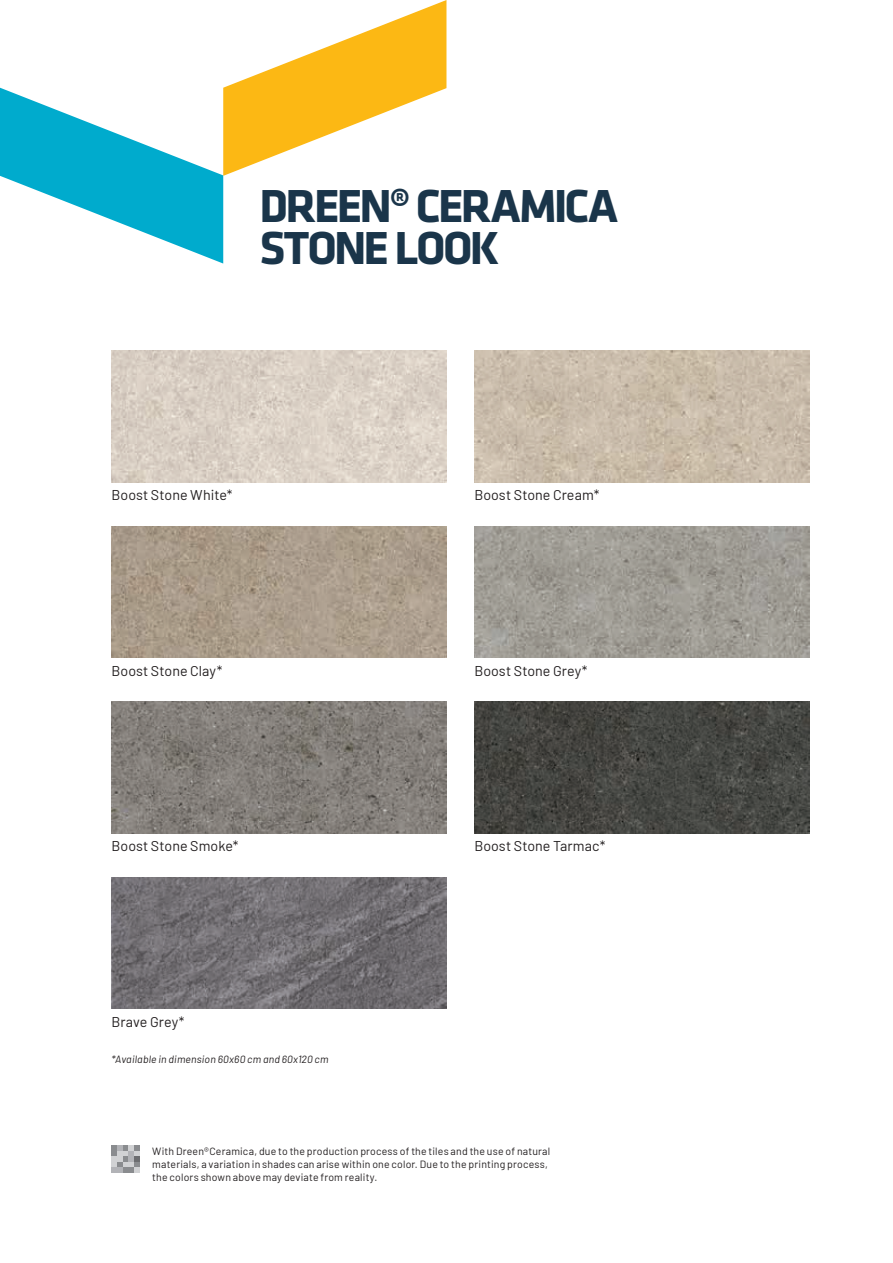
<style>
.page{position:relative;width:893px;height:1263px;background:#fff}
.page>*{position:absolute;margin:0;border:0;box-sizing:border-box;transform-origin:0 0}
.t1{font:700 48px/41.7px "Klavika";letter-spacing:-.06em;color:#1a354a}
.t2{font:14.25px "Barlow";letter-spacing:.005em;color:#231f20}
.t3{font:10.5px/13.2px "Barlow";letter-spacing:.015em;color:#231f20}
.t4{font:italic 10.5px "Barlow";letter-spacing:.015em;color:#231f20}
</style>
<div class="page">
<svg style="left:0;top:0;width:446px;height:264px"></svg>
<img style="left:112px;top:351px;width:334px;height:131px">
<img style="left:112px;top:526px;width:334px;height:132px">
<img style="left:112px;top:702px;width:334px;height:131px">
<img style="left:474px;top:351px;width:335px;height:131px">
<img style="left:474px;top:526px;width:335px;height:132px">
<img style="left:474px;top:702px;width:335px;height:131px">
<img style="left:112px;top:877px;width:334px;height:132px">
<svg style="left:112px;top:1145px;width:28px;height:28px"></svg>
<h1 class="t1" style="left:260px;top:186px;width:360px">DREEN® CERAMICA<br>STONE LOOK</h1>
<h2 class="t2" style="left:112px;top:485px;width:122px">Boost Stone White*</h2>
<h2 class="t2" style="left:474px;top:485px;width:127px">Boost Stone Cream*</h2>
<h2 class="t2" style="left:112px;top:660px;width:112px">Boost Stone Clay*</h2>
<h2 class="t2" style="left:474px;top:660px;width:115px">Boost Stone Grey*</h2>
<h2 class="t2" style="left:112px;top:836px;width:128px">Boost Stone Smoke*</h2>
<h2 class="t2" style="left:474px;top:836px;width:132px">Boost Stone Tarmac*</h2>
<h2 class="t2" style="left:112px;top:1011px;width:74px">Brave Grey*</h2>
<p class="t4" style="left:112px;top:1051px;width:218px">*Available in dimension 60x60 cm and 60x120 cm</p>
<p class="t3" style="left:152px;top:1143px;width:400px">With Dreen®Ceramica, due to the production process of the tiles and the use of natural materials, a variation in shades can arise within one color. Due to the printing process, the colors shown above may deviate from reality.</p>
</div>
